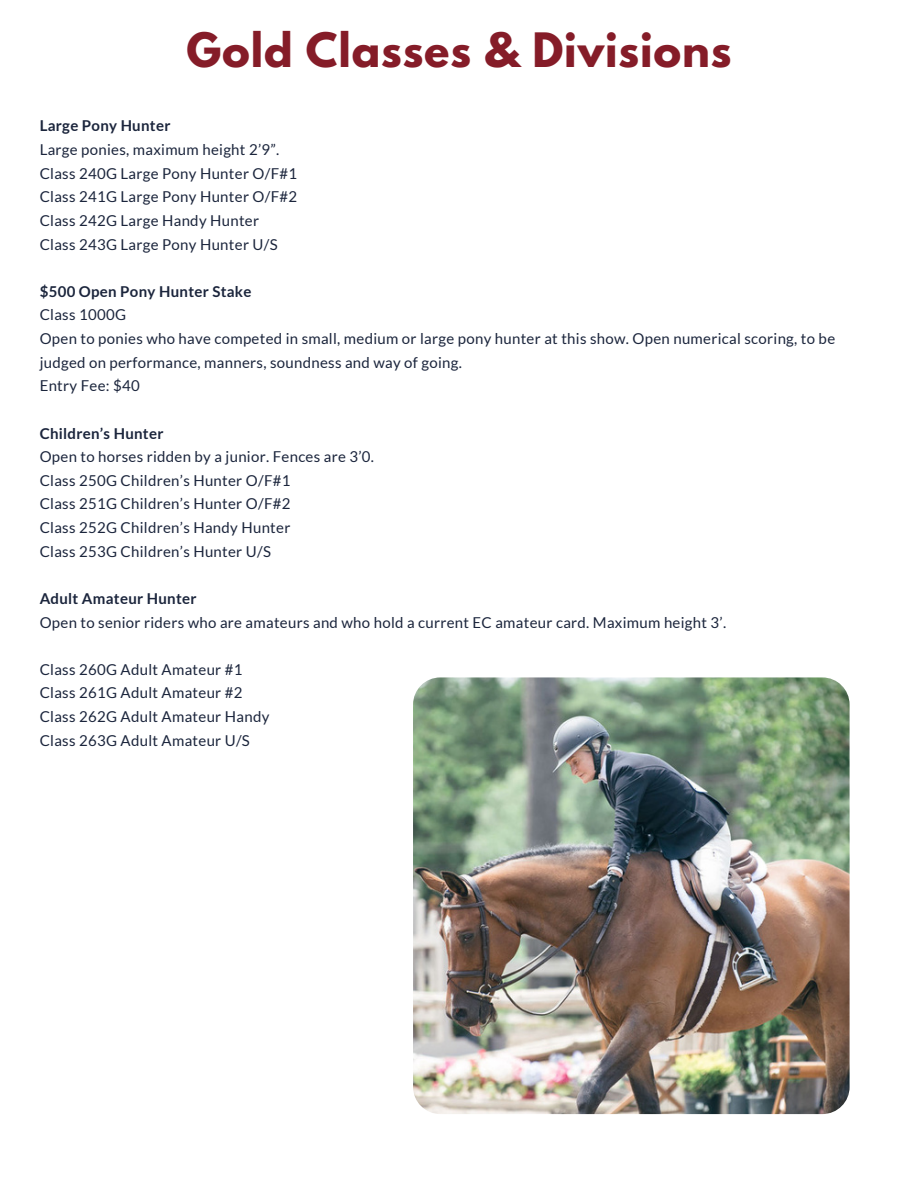
<style>
.page{position:relative;width:918px;height:1188px;background:#fff}
.page>*{position:absolute;margin:0;border:0;box-sizing:border-box;transform-origin:0 0}
.t1{font:700 42px "League Spartan";letter-spacing:.02em;color:#851c28}
.t2{font:15px/23.7px "Lato";letter-spacing:.02em;color:#1b253c}
.t3{font:700 15px "Lato";letter-spacing:.02em;color:#1b253c}
</style>
<div class="page">
<img style="left:413px;top:677px;width:437px;height:437px;border-radius:27px">
<p class="t1" style="left:187px;top:30px;width:546px">Gold Classes &amp; Divisions</p>
<p class="t3" style="left:40px;top:117px;width:132px">Large Pony Hunter</p>
<p class="t2" style="left:40px;top:137px;width:241px">Large ponies, maximum height 2’9”.</p>
<p class="t2" style="left:40px;top:161px;width:259px">Class 240G Large Pony Hunter O/F#1</p>
<p class="t2" style="left:40px;top:185px;width:259px">Class 241G Large Pony Hunter O/F#2</p>
<p class="t2" style="left:40px;top:208px;width:221px">Class 242G Large Handy Hunter</p>
<p class="t2" style="left:40px;top:232px;width:239px">Class 243G Large Pony Hunter U/S</p>
<p class="t3" style="left:40px;top:282px;width:213px">$500 Open Pony Hunter Stake</p>
<p class="t2" style="left:40px;top:303px;width:88px">Class 1000G</p>
<p class="t2" style="left:40px;top:326px;width:797px">Open to ponies who have competed in small, medium or large pony hunter at this show. Open numerical scoring, to be judged on performance, manners, soundness and way of going.</p>
<p class="t2" style="left:40px;top:374px;width:102px">Entry Fee: $40</p>
<p class="t3" style="left:40px;top:424px;width:125px">Children’s Hunter</p>
<p class="t2" style="left:40px;top:445px;width:336px">Open to horses ridden by a junior. Fences are 3’0.</p>
<p class="t2" style="left:40px;top:468px;width:252px">Class 250G Children’s Hunter O/F#1</p>
<p class="t2" style="left:40px;top:492px;width:252px">Class 251G Children’s Hunter O/F#2</p>
<p class="t2" style="left:40px;top:515px;width:252px">Class 252G Children’s Handy Hunter</p>
<p class="t2" style="left:40px;top:539px;width:233px">Class 253G Children’s Hunter U/S</p>
<p class="t3" style="left:40px;top:589px;width:158px">Adult Amateur Hunter</p>
<p class="t2" style="left:40px;top:610px;width:688px">Open to senior riders who are amateurs and who hold a current EC amateur card. Maximum height 3’.</p>
<p class="t2" style="left:40px;top:657px;width:204px">Class 260G Adult Amateur #1</p>
<p class="t2" style="left:40px;top:681px;width:204px">Class 261G Adult Amateur #2</p>
<p class="t2" style="left:40px;top:704px;width:231px">Class 262G Adult Amateur Handy</p>
<p class="t2" style="left:40px;top:728px;width:212px">Class 263G Adult Amateur U/S</p>
</div>
